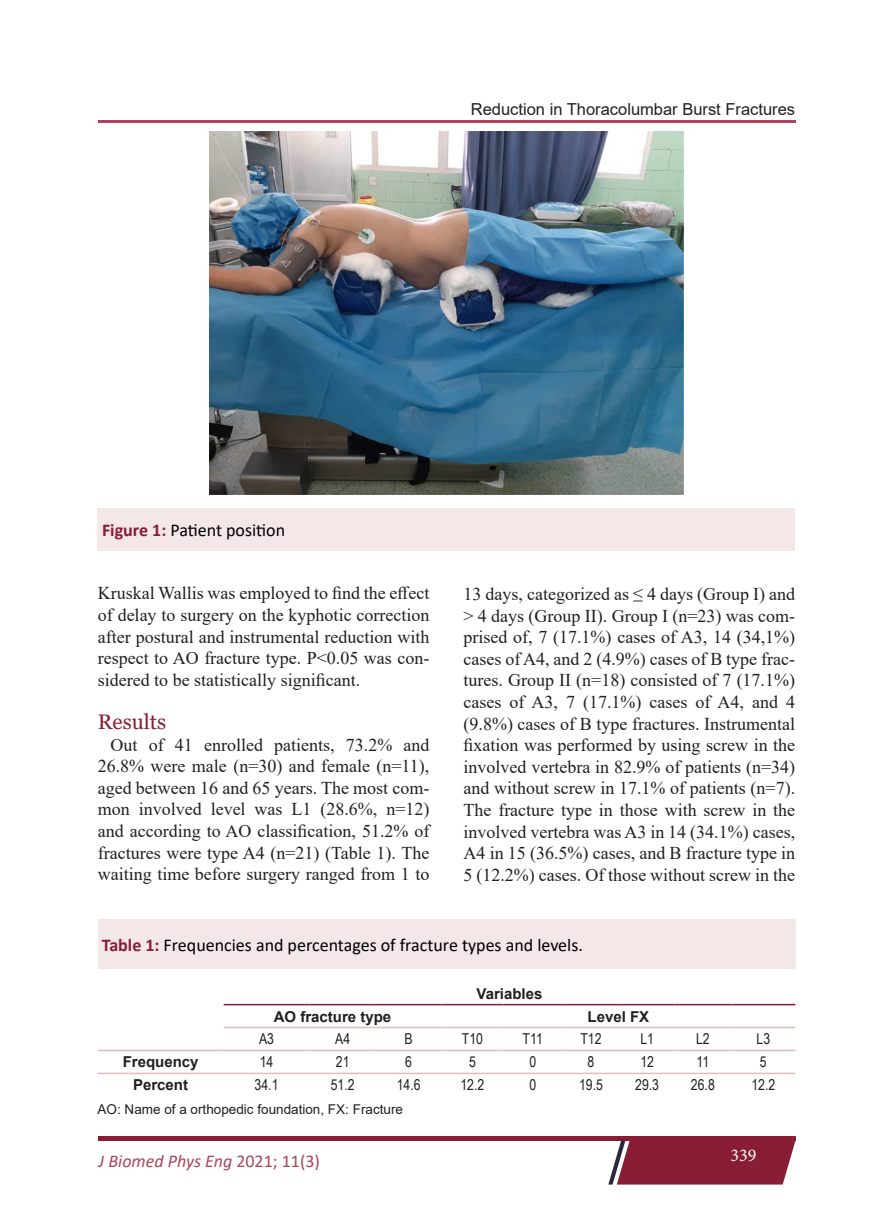
<style>
.page{position:relative;width:893px;height:1212px;background:#fff}
.page>*{position:absolute;margin:0;border:0;box-sizing:border-box;transform-origin:0 0}
.Heading{font:21px "Georgia";color:#881d35}
.Body{font:18px/21.6px "Times New Roman";color:#231f20;text-align:justify}
.Figure{font:18px "Calibri";color:#000}
.t1{font:italic 18px "Calibri";color:#ad445b}
.t2{font:18px "Minion Pro";color:#fff}
.Running_Title{font:16.5px "Arial";color:#231f20}
.t3{font:15px "Arial Narrow";color:#231f20}
.t4{font:700 15px "Arial";color:#231f20}
.t5{font:13.5px "Arial";color:#231f20}
.s1{font-weight:700;color:#881d35}
.s2{font-style:normal}
</style>
<div class="page">
<div style="left:98px;top:1136px;width:697px;height:5px;background:#881d35"></div>
<svg style="left:608px;top:1141px;width:187px;height:43px;background:#903147"></svg>
<hr style="left:98px;top:120px;width:698px;height:2px;background:#ad445b">
<img style="left:209px;top:131px;width:475px;height:364px">
<div style="left:98px;top:508px;width:697px;height:42px;background:#f3e7e8"></div>
<hr style="left:224px;top:1027px;width:86px;height:1px;background:#e0bdbd">
<hr style="left:310px;top:1027px;width:66px;height:1px;background:#e0bdbd">
<hr style="left:376px;top:1027px;width:65px;height:1px;background:#e0bdbd">
<hr style="left:441px;top:1027px;width:62px;height:1px;background:#e0bdbd">
<hr style="left:503px;top:1027px;width:59px;height:1px;background:#e0bdbd">
<hr style="left:562px;top:1027px;width:58px;height:1px;background:#e0bdbd">
<hr style="left:620px;top:1027px;width:54px;height:1px;background:#e0bdbd">
<hr style="left:674px;top:1027px;width:57px;height:1px;background:#e0bdbd">
<hr style="left:731px;top:1027px;width:64px;height:1px;background:#e0bdbd">
<hr style="left:98px;top:1050px;width:126px;height:1px;background:#e0bdbd">
<hr style="left:224px;top:1050px;width:86px;height:1px;background:#e0bdbd">
<hr style="left:310px;top:1050px;width:66px;height:1px;background:#e0bdbd">
<hr style="left:376px;top:1050px;width:65px;height:1px;background:#e0bdbd">
<hr style="left:441px;top:1050px;width:62px;height:1px;background:#e0bdbd">
<hr style="left:503px;top:1050px;width:59px;height:1px;background:#e0bdbd">
<hr style="left:562px;top:1050px;width:58px;height:1px;background:#e0bdbd">
<hr style="left:620px;top:1050px;width:54px;height:1px;background:#e0bdbd">
<hr style="left:674px;top:1050px;width:57px;height:1px;background:#e0bdbd">
<hr style="left:731px;top:1050px;width:64px;height:1px;background:#e0bdbd">
<hr style="left:98px;top:1072px;width:126px;height:2px;background:#e0bdbd">
<hr style="left:224px;top:1072px;width:86px;height:2px;background:#e0bdbd">
<hr style="left:310px;top:1072px;width:66px;height:2px;background:#e0bdbd">
<hr style="left:376px;top:1072px;width:65px;height:2px;background:#e0bdbd">
<hr style="left:441px;top:1072px;width:62px;height:2px;background:#e0bdbd">
<hr style="left:503px;top:1072px;width:59px;height:2px;background:#e0bdbd">
<hr style="left:562px;top:1072px;width:58px;height:2px;background:#e0bdbd">
<hr style="left:620px;top:1072px;width:54px;height:2px;background:#e0bdbd">
<hr style="left:674px;top:1072px;width:57px;height:2px;background:#e0bdbd">
<hr style="left:731px;top:1072px;width:64px;height:2px;background:#e0bdbd">
<hr style="left:224px;top:1004px;width:86px;height:1px;background:#881d35">
<hr style="left:310px;top:1004px;width:66px;height:1px;background:#881d35">
<hr style="left:376px;top:1004px;width:65px;height:1px;background:#881d35">
<hr style="left:441px;top:1004px;width:62px;height:1px;background:#881d35">
<hr style="left:503px;top:1004px;width:59px;height:1px;background:#881d35">
<hr style="left:562px;top:1004px;width:58px;height:1px;background:#881d35">
<hr style="left:620px;top:1004px;width:54px;height:1px;background:#881d35">
<hr style="left:674px;top:1004px;width:57px;height:1px;background:#881d35">
<hr style="left:731px;top:1004px;width:64px;height:1px;background:#881d35">
<div style="left:98px;top:919px;width:697px;height:50px;background:#f3e7e8"></div>
<p class="Running_Title" style="left:471px;top:98px;width:326px">Reduction in Thoracolumbar Burst Fractures</p>
<p class="Figure" style="left:102px;top:517px;width:185px"><span class="s1">Figure 1:</span> Patient position</p>
<p class="Body" style="left:98px;top:582px;width:333px">Kruskal Wallis was employed to find the effect of delay to surgery on the kyphotic correction after postural and instrumental reduction with respect to AO fracture type. P&lt;0.05 was con&shy;sidered to be statistically significant.</p>
<p class="Heading" style="left:98px;top:709px;width:70px">Results</p>
<p class="Body" style="left:98px;top:733px;width:333px;text-indent:13px">Out of 41 enrolled patients, 73.2% and 26.8% were male (n=30) and female (n=11), aged between 16 and 65 years. The most com&shy;mon involved level was L1 (28.6%, n=12) and according to AO classification, 51.2% of fractures were type A4 (n=21) (Table 1). The waiting time before surgery ranged from 1 to</p>
<p class="Body" style="left:463px;top:582px;width:333px">13 days, categorized as ≤ 4 days (Group I) and &gt; 4 days (Group II). Group I (n=23) was com&shy;prised of, 7 (17.1%) cases of A3, 14 (34,1%) cases of A4, and 2 (4.9%) cases of B type frac&shy;tures. Group II (n=18) consisted of 7 (17.1%) cases of A3, 7 (17.1%) cases of A4, and 4 (9.8%) cases of B type fractures. Instrumental fixation was performed by using screw in the involved vertebra in 82.9% of patients (n=34) and without screw in 17.1% of patients (n=7).<br>The fracture type in those with screw in the involved vertebra was A3 in 14 (34.1%) cases, A4 in 15 (36.5%) cases, and B fracture type in 5 (12.2%) cases. Of those without screw in the</p>
<p class="Figure" style="left:102px;top:932px;width:483px"><span class="s1">Table 1:</span> Frequencies and percentages of fracture types and levels.</p>
<p class="t4" style="left:477px;top:983px;width:67px">Variables</p>
<p class="t4" style="left:274px;top:1006px;width:119px">AO fracture type</p>
<p class="t4" style="left:587px;top:1006px;width:63px">Level FX</p>
<p class="t3" style="left:259px;top:1028px;width:17px">A3</p>
<p class="t3" style="left:335px;top:1028px;width:17px">A4</p>
<p class="t3" style="left:404px;top:1028px;width:10px">B</p>
<p class="t3" style="left:462px;top:1028px;width:23px">T10</p>
<p class="t3" style="left:523px;top:1028px;width:22px">T11</p>
<p class="t3" style="left:580px;top:1028px;width:23px">T12</p>
<p class="t3" style="left:640px;top:1028px;width:15px">L1</p>
<p class="t3" style="left:696px;top:1028px;width:15px">L2</p>
<p class="t3" style="left:756px;top:1028px;width:15px">L3</p>
<p class="t4" style="left:123px;top:1051px;width:77px">Frequency</p>
<p class="t3" style="left:260px;top:1051px;width:15px">14</p>
<p class="t3" style="left:336px;top:1051px;width:15px">21</p>
<p class="t3" style="left:405px;top:1051px;width:8px">6</p>
<p class="t3" style="left:469px;top:1051px;width:8px">5</p>
<p class="t3" style="left:529px;top:1051px;width:8px">0</p>
<p class="t3" style="left:588px;top:1051px;width:8px">8</p>
<p class="t3" style="left:640px;top:1051px;width:15px">12</p>
<p class="t3" style="left:696px;top:1051px;width:14px">11</p>
<p class="t3" style="left:760px;top:1051px;width:8px">5</p>
<p class="t4" style="left:133px;top:1074px;width:57px">Percent</p>
<p class="t3" style="left:255px;top:1074px;width:25px">34.1</p>
<p class="t3" style="left:331px;top:1074px;width:25px">51.2</p>
<p class="t3" style="left:397px;top:1074px;width:25px">14.6</p>
<p class="t3" style="left:460px;top:1074px;width:25px">12.2</p>
<p class="t3" style="left:529px;top:1074px;width:8px">0</p>
<p class="t3" style="left:579px;top:1074px;width:25px">19.5</p>
<p class="t3" style="left:635px;top:1074px;width:25px">29.3</p>
<p class="t3" style="left:691px;top:1074px;width:25px">26.8</p>
<p class="t3" style="left:751px;top:1074px;width:25px">12.2</p>
<p class="t5" style="left:98px;top:1100px;width:307px">AO: Name of a orthopedic foundation, FX: Fracture</p>
<p class="t1" style="left:99px;top:1148px;width:223px">J Biomed Phys Eng <span class="s2">2021; 11(3)</span></p>
<p class="t2" style="left:730px;top:1143px;width:27px">339</p>
</div>
